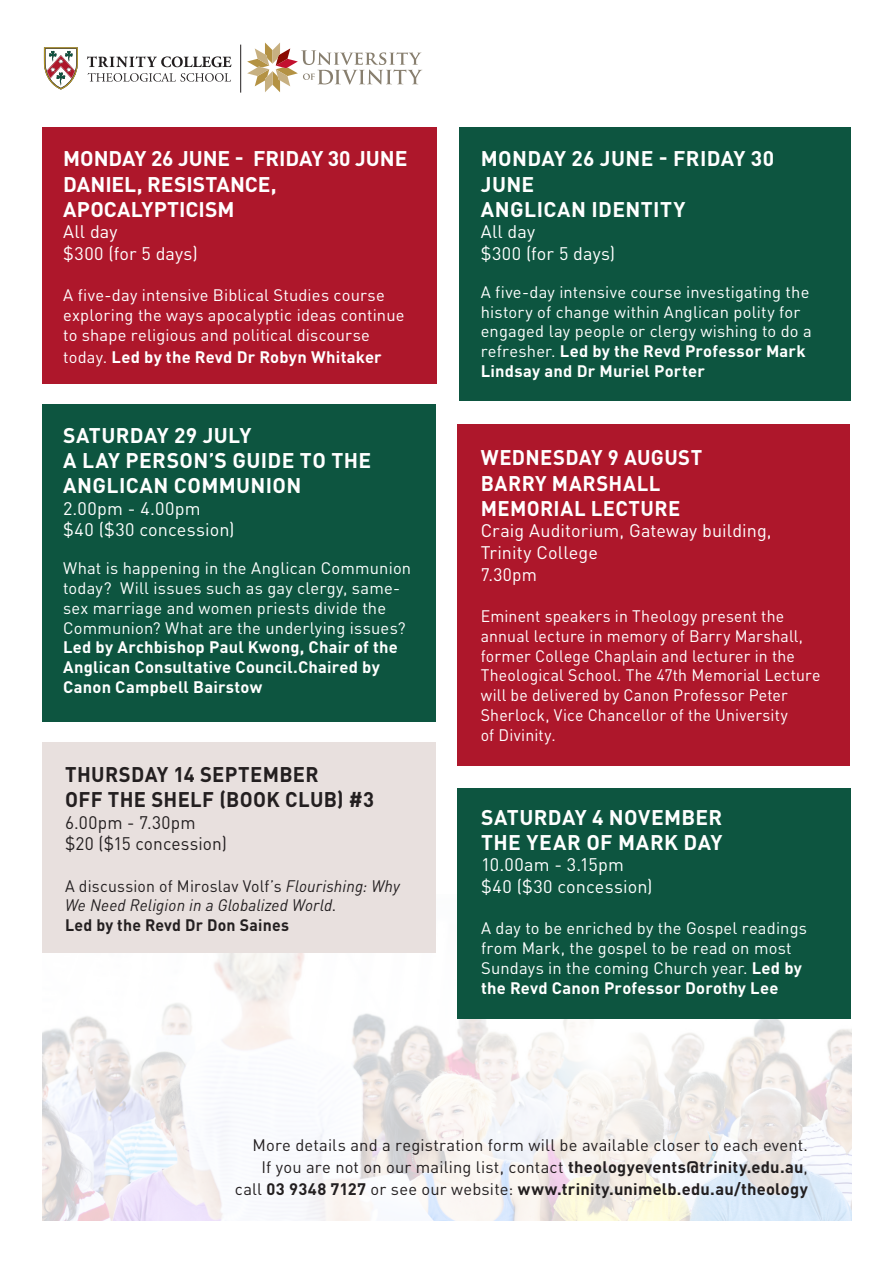
<style>
.page{position:relative;width:893px;height:1263px;background:#fff}
.page>*{position:absolute;margin:0;border:0;box-sizing:border-box;transform-origin:0 0}
.t1{font:700 21px/25.2px "DIN Pro";letter-spacing:.015em;color:#fff}
.t2{font:700 21px/25.2px "DIN Pro";letter-spacing:-.005em;color:#fff}
.t3{font:700 21px/25.2px "DIN Pro";letter-spacing:.015em;color:#fff;scale:.96 1}
.t4{font:700 21px/25.2px "DIN Pro";letter-spacing:.015em;color:#231f20;scale:.96 1}
.t5{font:18px/21.6px "DIN Pro";letter-spacing:.01em;color:#fff}
.t6{font:18px/21.6px "DIN Pro";letter-spacing:.01em;color:#231f20;scale:.96 1}
.t7{font:16.5px/19.8px "DIN Pro";letter-spacing:.01em;color:#fff}
.t8{font:16.5px/19.8px "DIN Pro";letter-spacing:.01em;color:#fff;scale:.96 1}
.t9{font:16.5px/21.6px "DIN Pro";letter-spacing:.01em;color:#231f20;text-align:right}
.t10{font:700 16.5px/19.8px "DIN Pro";letter-spacing:.015em;color:#fff}
.t11{font:italic 16.5px/19.8px "DIN Pro";letter-spacing:.01em;color:#231f20;scale:.96 1}
.s1{font-weight:400}
.s2{font-style:normal}
.s3{font-weight:700;font-style:normal}
.s4{font-weight:700}
</style>
<div class="page">
<svg style="left:247px;top:43px;width:175px;height:49px"></svg>
<svg style="left:44px;top:47px;width:34px;height:43px"></svg>
<svg style="left:87px;top:56px;width:144px;height:11px"></svg>
<svg style="left:88px;top:73px;width:143px;height:9px"></svg>
<hr style="left:240px;top:45px;width:1px;height:48px;background:#231f20">
<img style="left:43px;top:895px;width:808px;height:325px">
<div style="left:43px;top:404px;width:393px;height:317px;background:#0d5540"></div>
<div style="left:457px;top:788px;width:393px;height:231px;background:#0d5540"></div>
<div style="left:457px;top:423px;width:392px;height:342px;background:#ae172b"></div>
<div style="left:43px;top:743px;width:393px;height:210px;background:#e8e0de"></div>
<div style="left:459px;top:127px;width:391px;height:274px;background:#0d5540"></div>
<div style="left:42px;top:127px;width:394px;height:257px;background:#ae172b"></div>
<p class="t2" style="left:63px;top:144px;width:346px">MONDAY 26 JUNE - FRIDAY 30 JUNE<br>DANIEL, RESISTANCE,<br>APOCALYPTICISM</p>
<p class="t5" style="left:63px;top:219px;width:136px">All day<br>$300 (for 5 days)</p>
<p class="t7" style="left:63px;top:284px;width:343px">A five-day intensive Biblical Studies course exploring the ways apocalyptic ideas continue to shape religious and political discourse</p>
<p class="t10" style="left:63px;top:345px;width:320px"><span class="s1">today.</span> Led by the Revd Dr Robyn Whitaker</p>
<p class="t1" style="left:63px;top:420px;width:310px">SATURDAY 29 JULY<br>A LAY PERSON’S GUIDE TO THE<br>ANGLICAN COMMUNION</p>
<p class="t5" style="left:63px;top:496px;width:173px">2.00pm - 4.00pm $40 ($30 concession)</p>
<p class="t7" style="left:63px;top:557px;width:350px">What is happening in the Anglican Communion today? Will issues such as gay clergy, same&shy;sex marriage and women priests divide the Communion? What are the underlying issues?</p>
<p class="t10" style="left:63px;top:635px;width:336px">Led by Archbishop Paul Kwong, Chair of the<br>Anglican Consultative Council.Chaired by<br>Canon Campbell Bairstow</p>
<p class="t4" style="left:65px;top:759px;width:323px">THURSDAY 14 SEPTEMBER<br>OFF THE SHELF (BOOK CLUB) #3</p>
<p class="t6" style="left:65px;top:809px;width:170px">6.00pm - 7.30pm $20 ($15 concession)</p>
<p class="t11" style="left:65px;top:874px;width:350px"><span class="s2">A discussion of Miroslav Volf’s</span> Flourishing: Why<br>We Need Religion in a Globalized World<span class="s2">.<br></span><span class="s3">Led by the Revd Dr Don Saines</span></p>
<p class="t1" style="left:481px;top:144px;width:295px">MONDAY 26 JUNE - FRIDAY 30<br>JUNE<br>ANGLICAN IDENTITY</p>
<p class="t5" style="left:481px;top:219px;width:136px">All day<br>$300 (for 5 days)</p>
<p class="t7" style="left:481px;top:280px;width:333px">A five-day intensive course investigating the history of change within Anglican polity for engaged lay people or clergy wishing to do a refresher. <span class="s4">Led by the Revd Professor Mark Lindsay and Dr Muriel Porter</span></p>
<p class="t3" style="left:481px;top:443px;width:232px">WEDNESDAY 9 AUGUST<br>BARRY MARSHALL<br>MEMORIAL LECTURE</p>
<p class="t5" style="left:481px;top:518px;width:292px">Craig Auditorium, Gateway building,<br>Trinity College<br>7.30pm</p>
<p class="t8" style="left:481px;top:604px;width:356px">Eminent speakers in Theology present the annual lecture in memory of Barry Marshall, former College Chaplain and lecturer in the Theological School. The 47th Memorial Lecture will be delivered by Canon Professor Peter Sherlock, Vice Chancellor of the University<br>of Divinity.</p>
<p class="t1" style="left:481px;top:802px;width:243px">SATURDAY 4 NOVEMBER<br>THE YEAR OF MARK DAY</p>
<p class="t5" style="left:481px;top:852px;width:173px">10.00am - 3.15pm $40 ($30 concession)</p>
<p class="t7" style="left:481px;top:917px;width:327px">A day to be enriched by the Gospel readings from Mark, the gospel to be read on most Sundays in the coming Church year. <span class="s4">Led by the Revd Canon Professor Dorothy Lee</span></p>
<p class="t9" style="left:235px;top:1133px;width:575px">More details and a registration form will be available closer to each event.<br>If you are not on our mailing list, contact <span class="s4">theologyevents@trinity.edu.au</span>, call <span class="s4">03 9348 7127</span> or see our website: <span class="s4">www.trinity.unimelb.edu.au/theology</span></p>
</div>
